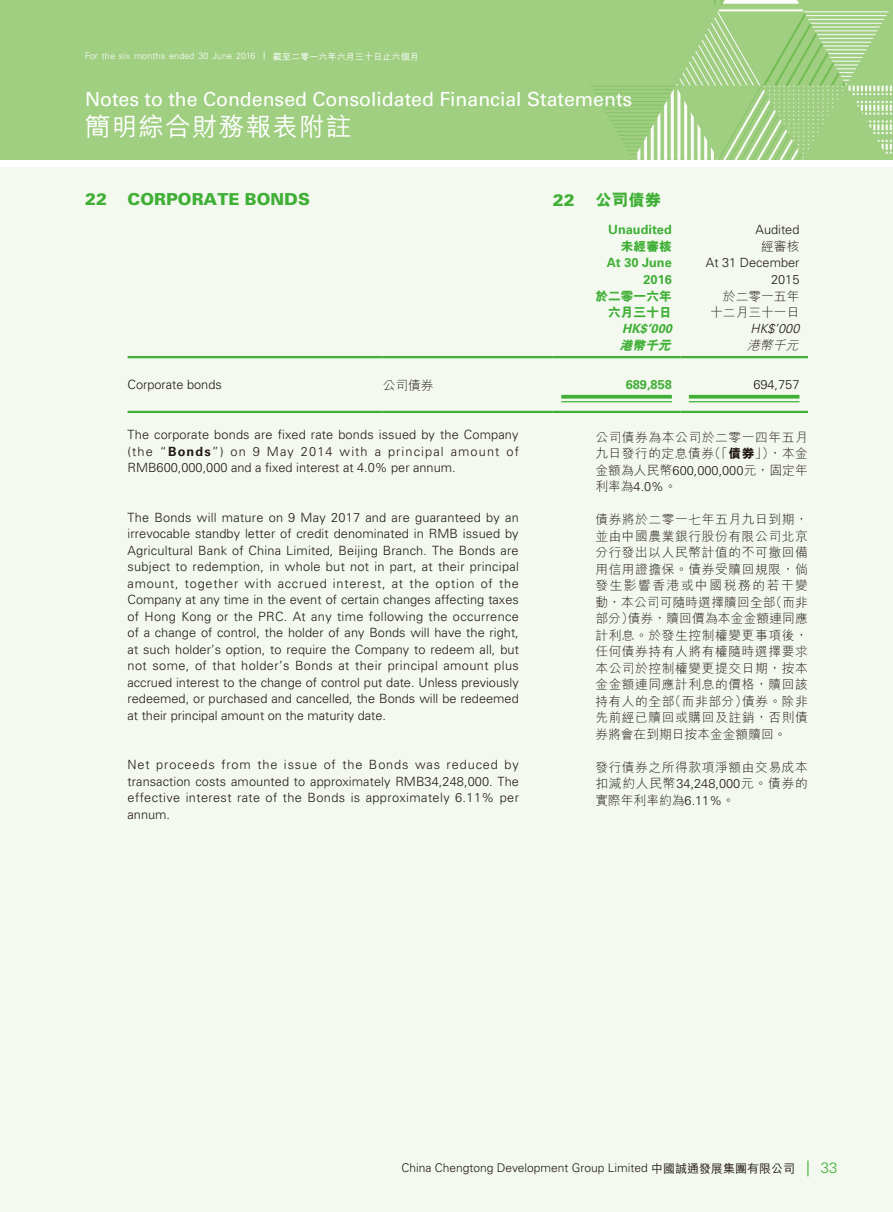
<style>
.page{position:relative;width:893px;height:1212px;background:#fff}
.page>*{position:absolute;margin:0;border:0;box-sizing:border-box;transform-origin:0 0}
.t1{font:500 25.5px "M Hei HK";letter-spacing:.05em;color:#fff}
.t2{font:19.5px "Univers LT Std";color:#fff}
.t3{font:900 16.5px "Univers LT Std";color:#40af36}
.t4{font:800 16.5px "M Hei HK";color:#40af36}
.t5{font:300 15px "Univers LT Std";color:#40af36}
.t6{font:300 12.75px/16.5px "Univers LT Std";color:#231916;text-align:justify}
.t7{font:300 12.75px/16.5px "M Hei HK";letter-spacing:.04em;color:#231916;text-align:justify}
.t8{font:700 12.75px/16.5px "Univers LT Std";color:#40af36;text-align:right}
.t9{font:800 12.75px/16.5px "M Hei HK";color:#40af36;text-align:right}
.t10{font:300 12.75px/16.5px "M Hei HK";color:#231916;text-align:right}
.t11{font:italic 700 12.75px "Univers LT Std";color:#40af36}
.t12{font:italic 300 12.75px "Univers LT Std";color:#231916}
.t13{font:italic 800 12.75px "M Hei HK";color:#40af36}
.t14{font:italic 300 12.75px "M Hei HK";color:#231916}
.t15{font:300 12px "Univers LT Std";color:#231916}
.t16{font:300 9px "Univers LT Std";letter-spacing:.015em;color:#fff}
.s1{font-family:"M Hei HK";font-weight:500}
.s2{font-family:"Univers LT Std";font-weight:900}
.s3{font-weight:700}
.s4{font-weight:800}
.s5{font-family:"Univers LT Std"}
</style>
<div class="page">
<div style="left:0;top:167px;width:893px;height:1045px;background:#f3f9ef"></div>
<img style="left:0;top:0;width:893px;height:159px">
<svg style="left:807px;top:1160px;width:1px;height:16px"></svg>
<hr style="left:128px;top:356px;width:255px;height:2px;background:#40af36">
<hr style="left:383px;top:356px;width:170px;height:2px;background:#40af36">
<hr style="left:553px;top:356px;width:127px;height:2px;background:#40af36">
<hr style="left:680px;top:356px;width:128px;height:2px;background:#40af36">
<svg style="left:561px;top:395px;width:111px;height:4px"></svg>
<hr style="left:561px;top:401px;width:111px;height:1px;background:#40af36">
<svg style="left:689px;top:395px;width:110px;height:4px"></svg>
<hr style="left:689px;top:401px;width:110px;height:1px;background:#40af36">
<hr style="left:128px;top:411px;width:255px;height:2px;background:#40af36">
<hr style="left:383px;top:411px;width:170px;height:2px;background:#40af36">
<hr style="left:553px;top:411px;width:127px;height:2px;background:#40af36">
<hr style="left:680px;top:411px;width:128px;height:2px;background:#40af36">
<p class="t16" style="left:85px;top:50px;width:335px">For the six months ended 30 June 2016 <span class="s1">| 截至二零一六年六月三十日止六個月</span></p>
<h2 class="t2" style="left:85px;top:87px;width:549px">Notes to the Condensed Consolidated Financial Statements</h2>
<h1 class="t1" style="left:85px;top:108px;width:268px">簡明綜合財務報表附註</h1>
<p class="t3" style="left:85px;top:189px;width:226px">22 CORPORATE BONDS</p>
<p class="t4" style="left:553px;top:192px;width:110px"><span class="s2">22</span> 公司債券</p>
<p class="t8" style="left:608px;top:222px;width:65px">Unaudited</p>
<p class="t6" style="left:755px;top:221px;width:45px">Audited</p>
<p class="t9" style="left:621px;top:238px;width:52px">未經審核</p>
<p class="t7" style="left:761px;top:238px;width:40px">經審核</p>
<p class="t8" style="left:607px;top:255px;width:67px">At 30 June<br>2016</p>
<p class="t6" style="left:706px;top:254px;width:95px;text-align:right">At 31 December<br>2015</p>
<p class="t9" style="left:595px;top:288px;width:78px">於二零一六年六月三十日</p>
<p class="t10" style="left:710px;top:288px;width:91px">於二零一五年十二月三十一日</p>
<p class="t11" style="left:622px;top:321px;width:51px">HK$’000</p>
<p class="t12" style="left:750px;top:321px;width:50px">HK$’000</p>
<p class="t13" style="left:620px;top:339px;width:56px">港幣千元</p>
<p class="t14" style="left:747px;top:339px;width:56px">港幣千元</p>
<p class="t6" style="left:128px;top:376px;width:96px">Corporate bonds</p>
<p class="t7" style="left:383px;top:376px;width:53px">公司債券</p>
<p class="t8" style="left:626px;top:376px;width:48px">689,858</p>
<p class="t6" style="left:753px;top:376px;width:48px">694,757</p>
<p class="t6" style="left:128px;top:427px;width:393px">The corporate bonds are fixed rate bonds issued by the Company (the “<span class="s3">Bonds</span>”) on 9 May 2014 with a principal amount of RMB600,000,000 and a fixed interest at 4.0% per annum.</p>
<p class="t6" style="left:128px;top:509px;width:393px">The Bonds will mature on 9 May 2017 and are guaranteed by an irrevocable standby letter of credit denominated in RMB issued by Agricultural Bank of China Limited, Beijing Branch. The Bonds are subject to redemption, in whole but not in part, at their principal amount, together with accrued interest, at the option of the Company at any time in the event of certain changes affecting taxes of Hong Kong or the PRC. At any time following the occurrence of a change of control, the holder of any Bonds will have the right, at such holder’s option, to require the Company to redeem all, but not some, of that holder’s Bonds at their principal amount plus accrued interest to the change of control put date. Unless previously redeemed, or purchased and cancelled, the Bonds will be redeemed at their principal amount on the maturity date.</p>
<p class="t6" style="left:128px;top:756px;width:393px">Net proceeds from the issue of the Bonds was reduced by transaction costs amounted to approximately RMB34,248,000. The effective interest rate of the Bonds is approximately 6.11% per annum.</p>
<p class="t7" style="left:595px;top:428px;width:214px">公司債券為本公司於二零一四年五月九日發行的定息債券（「<span class="s4">債券</span>」），本金金額為人民幣<span class="s5">600,000,000</span>元，固定年利率為<span class="s5">4.0%</span>。</p>
<p class="t7" style="left:595px;top:511px;width:214px">債券將於二零一七年五月九日到期，並由中國農業銀行股份有限公司北京分行發出以人民幣計值的不可撤回備用信用證擔保。債券受贖回規限，倘發生影響香港或中國稅務的若干變動，本公司可隨時選擇贖回全部（而非部分）債券，贖回價為本金金額連同應計利息。於發生控制權變更事項後，任何債券持有人將有權隨時選擇要求本公司於控制權變更提交日期，按本金金額連同應計利息的價格，贖回該持有人的全部（而非部分）債券。除非先前經已贖回或購回及註銷，否則債券將會在到期日按本金金額贖回。</p>
<p class="t7" style="left:595px;top:758px;width:214px">發行債券之所得款項淨額由交易成本扣減約人民幣<span class="s5">34,248,000</span>元。債券的實際年利率約為<span class="s5">6.11%</span>。</p>
<p class="t15" style="left:401px;top:1161px;width:395px">China Chengtong Development Group Limited <span class="s1">中國誠通發展集團有限公司</span></p>
<p class="t5" style="left:821px;top:1159px;width:18px">33</p>
</div>
